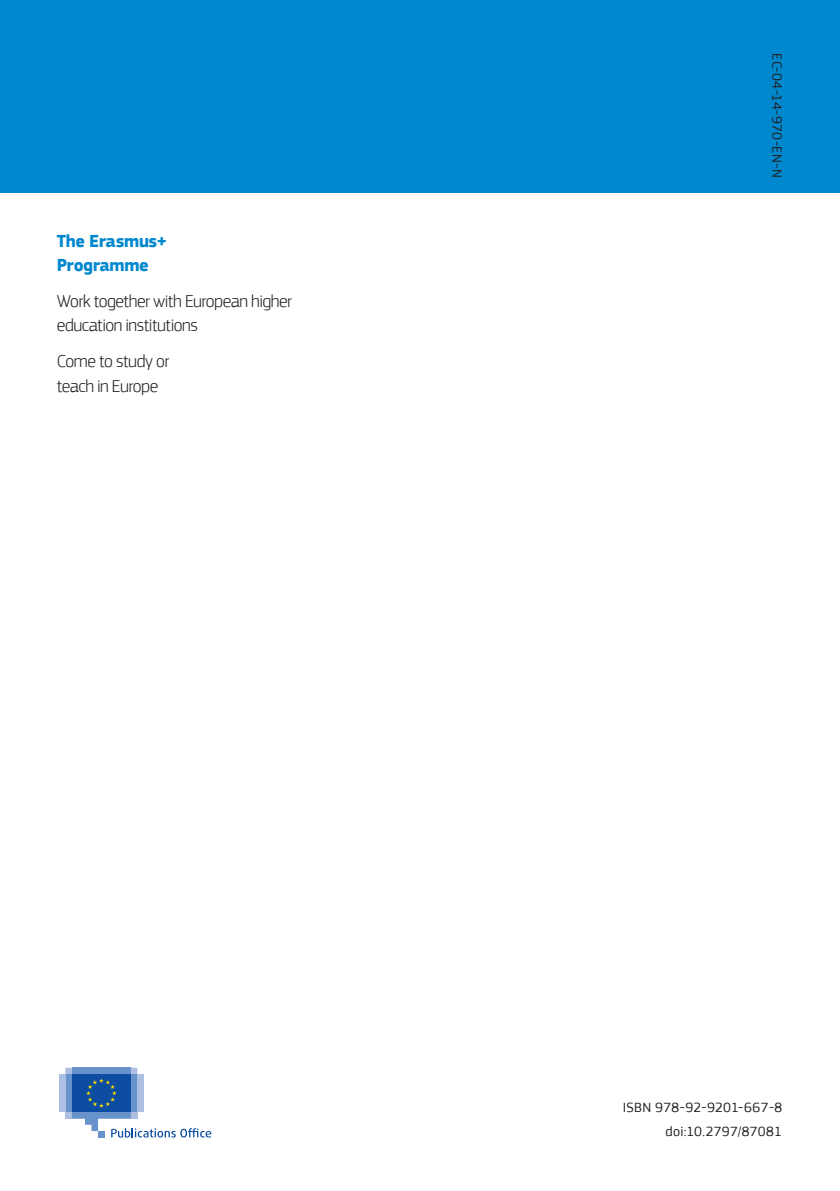
<style>
.page{position:relative;width:840px;height:1191px;background:#fff}
.page>*{position:absolute;margin:0;border:0;box-sizing:border-box;transform-origin:0 0}
.t1{font:300 18px/24px "EC Square Sans Pro";letter-spacing:-.025em;color:#231f20}
.t2{font:700 18px/24px "EC Square Sans Pro";letter-spacing:-.02em;color:#0088ce}
.t3{font:14px/24px "EC Square Sans Pro";letter-spacing:.025em;color:#231f20;text-align:right}
</style>
<div class="page">
<div style="left:0;top:0;width:839px;height:192px;background:#0088ce"></div>
<div style="left:59px;top:1074px;width:6px;height:38px;background:#adc0e2"></div>
<svg style="left:65px;top:1067px;width:146px;height:70px"></svg>
<p class="t2" style="left:57px;top:230px;width:112px">The Erasmus+<br>Programme</p>
<p class="t1" style="left:57px;top:289px;width:237px">Work together with European higher education institutions</p>
<p class="t1" style="left:57px;top:349px;width:114px">Come to study or teach in Europe</p>
<p class="t3" style="left:788px;top:53px;width:126px;rotate:90deg">EC-04-14-970-EN-N</p>
<p class="t3" style="left:622px;top:1095px;width:161px">ISBN 978-92-9201-667-8 doi:10.2797/87081</p>
</div>
